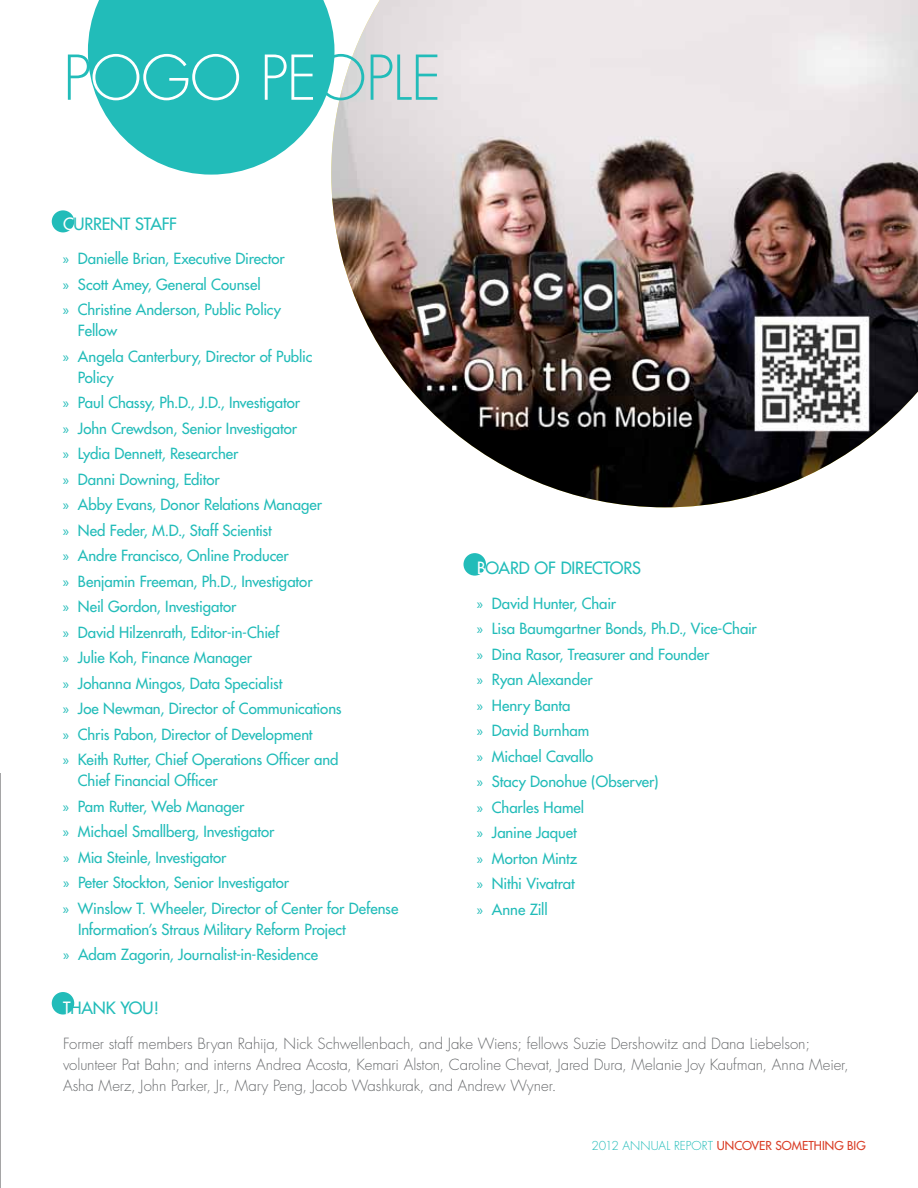
<style>
.page{position:relative;width:918px;height:1188px;background:#fff}
.page>*{position:absolute;margin:0;border:0;box-sizing:border-box;transform-origin:0 0}
.t1{font:300 60px "Futura";letter-spacing:-.015em;color:#22bcb9}
.t2{font:16.5px "Futura";letter-spacing:-.01em;color:#22bcb9}
.t3{font:15px/25.5px "Futura";letter-spacing:-.01em;color:#22bcb9}
.t4{font:300 15px/21px "Futura";letter-spacing:-.005em;color:#6a6c6e}
.t5{font:12px "Futura";color:#d93d26}
.s1{color:#fff}
.s2{font-family:"Myriad Pro"}
.s3{font-weight:300;color:#22bcb9}
</style>
<div class="page">
<hr style="left:0;top:0;width:1px;height:1188px;background:#4d4d4f">
<div style="left:52px;top:992px;width:22px;height:23px;background:#22bcb9;border-radius:50%"></div>
<svg style="left:88px;top:0;width:243px;height:175px;background:#43c6c3"></svg>
<img style="left:331px;top:0;width:587px;height:507px">
<div style="left:464px;top:553px;width:22px;height:23px;background:#22bcb9;border-radius:50%"></div>
<div style="left:52px;top:210px;width:22px;height:22px;background:#22bcb9;border-radius:50%"></div>
<h1 class="t1" style="left:63px;top:42px;width:380px">p<span class="s1">ogo pe</span>ople</h1>
<p class="t2" style="left:63px;top:214px;width:115px"><span class="s1">C</span>u rrent Staff</p>
<p class="t3" style="left:63px;top:246px;width:223px"><span class="s2">»</span> Danielle Brian, Executive Director <span class="s2">»</span> Scott Amey, General Counsel<br><span class="s2">»</span> Christine Anderson, Public Policy</p>
<p class="t3" style="left:63px;top:318px;width:251px;text-indent:15px">Fellow<br><span class="s2">»</span> Angela Canterbury, Director of Public</p>
<p class="t3" style="left:63px;top:365px;width:280px;text-indent:15px">Policy<br><span class="s2">»</span> Paul Chassy, Ph.D., J.D., Investigator<br><span class="s2">»</span> John Crewdson, Senior Investigator<br><span class="s2">»</span> Lydia Dennett, Researcher<br><span class="s2">»</span> Danni Downing, Editor<br><span class="s2">»</span> Abby Evans, Donor Relations Manager<br><span class="s2">»</span> Ned Feder, M.D., Staff Scientist<br><span class="s2">»</span> Andre Francisco, Online Producer<br><span class="s2">»</span> Benjamin Freeman, Ph.D., Investigator<br><span class="s2">»</span> Neil Gordon, Investigator<br><span class="s2">»</span> David Hilzenrath, Editor-in-Chief<br><span class="s2">»</span> Julie Koh, Finance Manager<br><span class="s2">»</span> Johanna Mingos, Data Specialist<br><span class="s2">»</span> Joe Newman, Director of Communications <span class="s2">»</span> Chris Pabon, Director of Development<br><span class="s2">»</span> Keith Rutter, Chief Operations Officer and</p>
<p class="t3" style="left:63px;top:768px;width:337px;text-indent:15px">Chief Financial Officer<br><span class="s2">»</span> Pam Rutter, Web Manager<br><span class="s2">»</span> Michael Smallberg, Investigator<br><span class="s2">»</span> Mia Steinle, Investigator<br><span class="s2">»</span> Peter Stockton, Senior Investigator<br><span class="s2">»</span> Winslow T. Wheeler, Director of Center for Defense</p>
<p class="t3" style="left:63px;top:917px;width:285px;text-indent:15px">Information’s Straus Military Reform Project <span class="s2">»</span> Adam Zagorin, Journalist-in-Residence</p>
<p class="t2" style="left:63px;top:998px;width:98px"><span class="s1">T</span>hank You !</p>
<p class="t4" style="left:63px;top:1033px;width:787px">Former staff members Bryan Rahija, N ick Schwellenbach, and Jake Wiens; fellows Suzie Dershowitz and Dana Liebelson; volunteer Pat Bahn; and interns Andrea Acosta, Kemari Alston, Caroline Chevat, Jared Dura, Melanie Joy Kaufman, Anna Meier,<br>Asha Merz, John Parker, Jr., Mary Peng, Jacob Washkurak, and Andrew Wyner.</p>
<p class="t2" style="left:477px;top:558px;width:165px"><span class="s1">B</span>oard of Directors</p>
<p class="t3" style="left:477px;top:591px;width:282px"><span class="s2">»</span> David Hunter, Chair<br><span class="s2">»</span> Lisa Baumgartner Bonds, Ph.D., Vice-Chair <span class="s2">»</span> Dina Rasor, Treasurer and Founder<br><span class="s2">»</span> Ryan Alexander<br><span class="s2">»</span> Henry Banta<br><span class="s2">»</span> David Burnham<br><span class="s2">»</span> Michael Cavallo<br><span class="s2">»</span> Stacy Donohue (Observer)<br><span class="s2">»</span> Charles Hamel<br><span class="s2">»</span> Janine Jaquet<br><span class="s2">»</span> Morton Mintz<br><span class="s2">»</span> Nithi Vivatrat<br><span class="s2">»</span> Anne Zill</p>
<p class="t5" style="left:592px;top:1138px;width:276px"><span class="s3">2012 Annual Report</span> Uncover something big</p>
</div>
